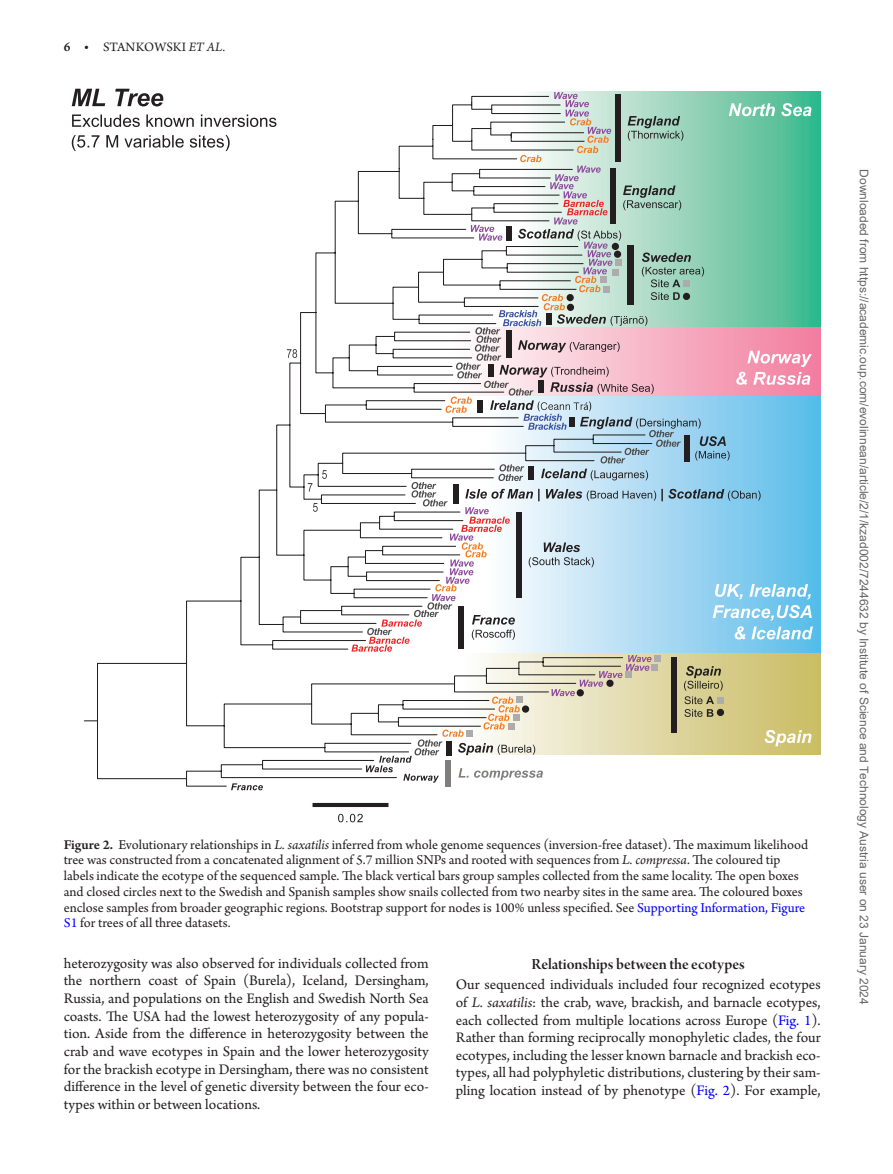
<style>
.page{position:relative;width:893px;height:1174px;background:#fff}
.page>*{position:absolute;margin:0;border:0;box-sizing:border-box;transform-origin:0 0}
.t1{font:16.5px "Arno Pro Smbd Display";color:#231f20}
.t2{font:15.3px/17.5px "Arno Pro";color:#231f20;text-align:justify}
.t3{font:14.25px/15.8px "Arno Pro";color:#231f20}
.t4{font:13.5px "Arno Pro";letter-spacing:.01em;color:#231f20}
.t5{font:12px "Arial";color:#666}
.s1{font-weight:600}
.s2{font-style:italic}
.s3{color:#00f}
</style>
<div class="page">
<div style="left:485px;top:396px;width:335px;height:256px;background:#53bdea"></div>
<div style="left:519px;top:92px;width:301px;height:234px;background:#2bba8e"></div>
<svg style="left:84px;top:720px;width:12px;height:1px"></svg>
<hr style="left:312px;top:803px;width:76px;height:4px;background:#231f20">
<svg style="left:96px;top:200px;width:355px;height:587px"></svg>
<div style="left:445px;top:760px;width:6px;height:26px;background:#7f7e7d"></div>
<svg style="left:231px;top:783px;width:32px;height:7px"></svg>
<svg style="left:338px;top:814px;width:25px;height:8px"></svg>
<svg style="left:351px;top:92px;width:462px;height:690px"></svg>
<svg style="left:72px;top:89px;width:91px;height:17px"></svg>
<svg style="left:72px;top:114px;width:204px;height:13px"></svg>
<svg style="left:72px;top:135px;width:158px;height:16px"></svg>
<svg style="left:322px;top:470px;width:5px;height:9px"></svg>
<svg style="left:287px;top:349px;width:10px;height:9px"></svg>
<svg style="left:308px;top:483px;width:4px;height:9px"></svg>
<svg style="left:313px;top:503px;width:5px;height:9px"></svg>
<p class="t4" style="left:64px;top:39px;width:163px"><span class="s1">6 •</span> STANKOWSKI <span class="s2">ET AL.</span></p>
<p class="t3" style="left:64px;top:837px;width:746px"><span class="s1">Figure 2.</span> Evolutionary relationships in <span class="s2">L. saxatilis</span> inferred from whole genome sequences (inversion-free dataset). The maximum likelihood tree was constructed from a concatenated alignment of 5.7 million SNPs and rooted with sequences from <span class="s2">L. compressa</span>. The coloured tip labels indicate the ecotype of the sequenced sample. The black vertical bars group samples collected from the same locality. The open boxes and closed circles next to the Swedish and Spanish samples show snails collected from two nearby sites in the same area. The coloured boxes enclose samples from broader geographic regions. Bootstrap support for nodes is 100% unless specified. See <span class="s3">Supporting Information, Figure S1</span> for trees of all three datasets.</p>
<p class="t2" style="left:64px;top:955px;width:366px">heterozygosity was also observed for individuals collected from the northern coast of Spain (Burela), Iceland, Dersingham, Russia, and populations on the English and Swedish North Sea coasts. The USA had the lowest heterozygosity of any popula&shy;tion. Aside from the difference in heterozygosity between the crab and wave ecotypes in Spain and the lower heterozygosity for the brackish ecotype in Dersingham, there was no consistent difference in the level of genetic diversity between the four eco&shy;types within or between locations.</p>
<p class="t1" style="left:532px;top:954px;width:215px">Relationships between the ecotypes</p>
<p class="t2" style="left:456px;top:976px;width:366px">Our sequenced individuals included four recognized ecotypes of <span class="s2">L. saxatilis</span>: the crab, wave, brackish, and barnacle ecotypes, each collected from multiple locations across Europe (<span class="s3">Fig. 1</span>).<br>Rather than forming reciprocally monophyletic clades, the four ecotypes, including the lesser known barnacle and brackish eco&shy;types, all had polyphyletic distributions, clustering by their sam&shy;pling location instead of by phenotype (<span class="s3">Fig. 2</span>). For example,</p>
<p class="t5" style="left:868px;top:169px;width:837px;rotate:90deg">Downloaded from https://academic.oup.com/evolinnean/article/2/1/kzad002/7244632 by Institute of Science and Technology Austria user on 23 January 2024</p>
</div>
